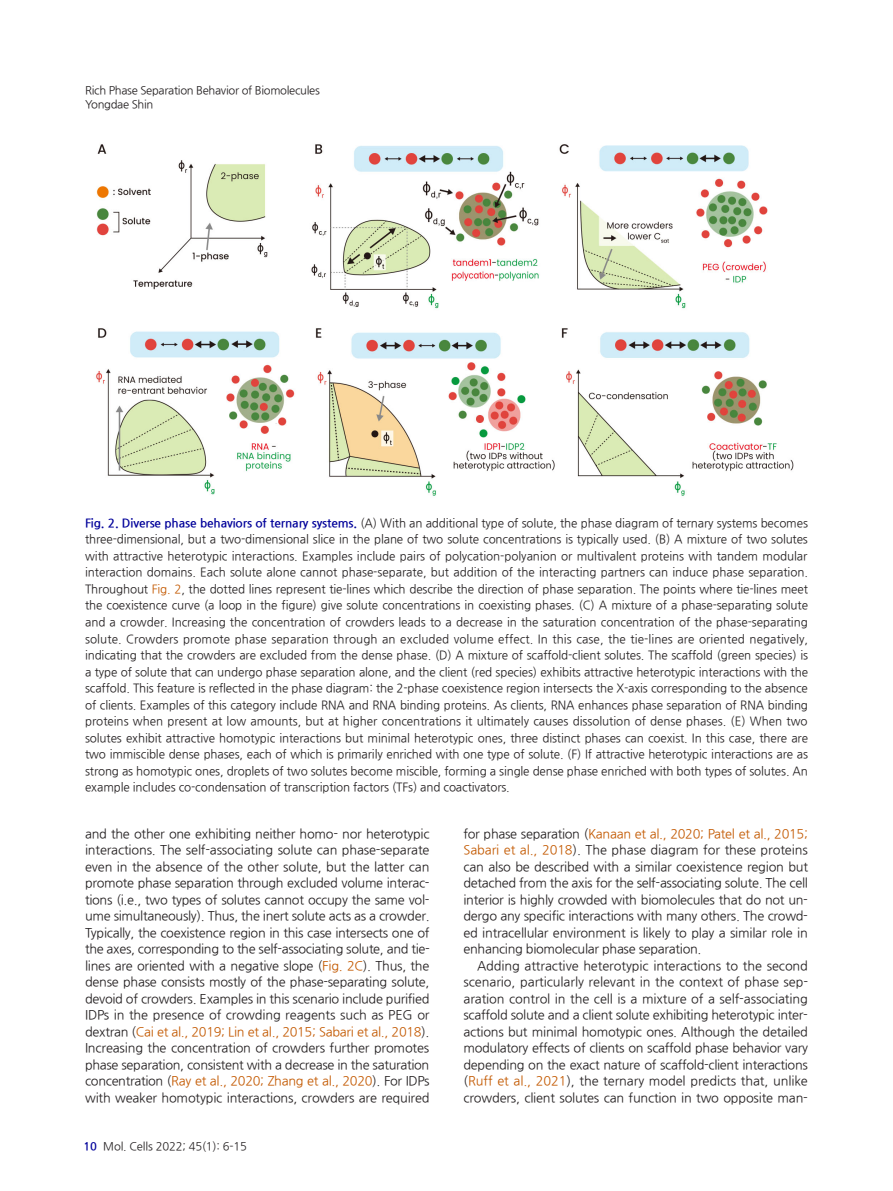
<style>
.page{position:relative;width:893px;height:1191px;background:#fff}
.page>*{position:absolute;margin:0;border:0;box-sizing:border-box;transform-origin:0 0}
.t1{font:12.75px/16.5px "Nanum Gothic";letter-spacing:-.015em;color:#231f20;text-align:justify}
.t2{font:12px/16.5px "Nanum Gothic";letter-spacing:-.01em;color:#231f20;text-align:justify}
.t3{font:11.25px/13.5px "Nanum Gothic";letter-spacing:-.025em;color:#231f20}
.s1{font-weight:700;color:#00009a}
.s2{color:#c35900}
</style>
<div class="page">
<img style="left:96px;top:144px;width:698px;height:352px">
<p class="t3" style="left:85px;top:84px;width:236px">Rich Phase Separation Behavior of Biomolecules<br>Yongdae Shin</p>
<p class="t2" style="left:85px;top:515px;width:724px"><span class="s1">Fig. 2. Diverse phase behaviors of ternary systems.</span> (A) With an additional type of solute, the phase diagram of ternary systems becomes three-dimensional, but a two-dimensional slice in the plane of two solute concentrations is typically used. (B) A mixture of two solutes with attractive heterotypic interactions. Examples include pairs of polycation-polyanion or multivalent proteins with tandem modular interaction domains. Each solute alone cannot phase-separate, but addition of the interacting partners can induce phase separation.<br>Throughout <span class="s2">Fig. 2</span>, the dotted lines represent tie-lines which describe the direction of phase separation. The points where tie-lines meet the coexistence curve (a loop in the figure) give solute concentrations in coexisting phases. (C) A mixture of a phase-separating solute and a crowder. Increasing the concentration of crowders leads to a decrease in the saturation concentration of the phase-separating solute. Crowders promote phase separation through an excluded volume effect. In this case, the tie-lines are oriented negatively, indicating that the crowders are excluded from the dense phase. (D) A mixture of scaffold-client solutes. The scaffold (green species) is a type of solute that can undergo phase separation alone, and the client (red species) exhibits attractive heterotypic interactions with the scaffold. This feature is reflected in the phase diagram: the 2-phase coexistence region intersects the X-axis corresponding to the absence of clients. Examples of this category include RNA and RNA binding proteins. As clients, RNA enhances phase separation of RNA binding proteins when present at low amounts, but at higher concentrations it ultimately causes dissolution of dense phases. (E) When two solutes exhibit attractive homotypic interactions but minimal heterotypic ones, three distinct phases can coexist. In this case, there are two immiscible dense phases, each of which is primarily enriched with one type of solute. (F) If attractive heterotypic interactions are as strong as homotypic ones, droplets of two solutes become miscible, forming a single dense phase enriched with both types of solutes. An example includes co-condensation of transcription factors (TFs) and coactivators.</p>
<p class="t1" style="left:85px;top:825px;width:346px">and the other one exhibiting neither homo- nor heterotypic interactions. The self-associating solute can phase-separate even in the absence of the other solute, but the latter can promote phase separation through excluded volume interac&shy;tions (i.e., two types of solutes cannot occupy the same vol&shy;ume simultaneously). Thus, the inert solute acts as a crowder.<br>Typically, the coexistence region in this case intersects one of the axes, corresponding to the self-associating solute, and tie&shy;lines are oriented with a negative slope (<span class="s2">Fig. 2C</span>). Thus, the dense phase consists mostly of the phase-separating solute, devoid of crowders. Examples in this scenario include purified IDPs in the presence of crowding reagents such as PEG or dextran (<span class="s2">Cai et al., 2019; Lin et al., 2015; Sabari et al., 2018</span>).<br>Increasing the concentration of crowders further promotes phase separation, consistent with a decrease in the saturation concentration (<span class="s2">Ray et al., 2020; Zhang et al., 2020</span>). For IDPs with weaker homotypic interactions, crowders are required</p>
<p class="t1" style="left:463px;top:825px;width:346px">for phase separation (<span class="s2">Kanaan et al., 2020; Patel et al., 2015; Sabari et al., 2018</span>). The phase diagram for these proteins can also be described with a similar coexistence region but detached from the axis for the self-associating solute. The cell interior is highly crowded with biomolecules that do not un&shy;dergo any specific interactions with many others. The crowd&shy;ed intracellular environment is likely to play a similar role in enhancing biomolecular phase separation.</p>
<p class="t1" style="left:463px;top:957px;width:346px;text-indent:14px">Adding attractive heterotypic interactions to the second scenario, particularly relevant in the context of phase sep&shy;aration control in the cell is a mixture of a self-associating scaffold solute and a client solute exhibiting heterotypic inter&shy;actions but minimal homotypic ones. Although the detailed modulatory effects of clients on scaffold phase behavior vary depending on the exact nature of scaffold-client interactions (<span class="s2">Ruff et al., 2021</span>), the ternary model predicts that, unlike crowders, client solutes can function in two opposite man-</p>
<p class="t3" style="left:83px;top:1139px;width:165px"><span class="s1">10</span> Mol. Cells 2022; 45(1): 6-15</p>
</div>
